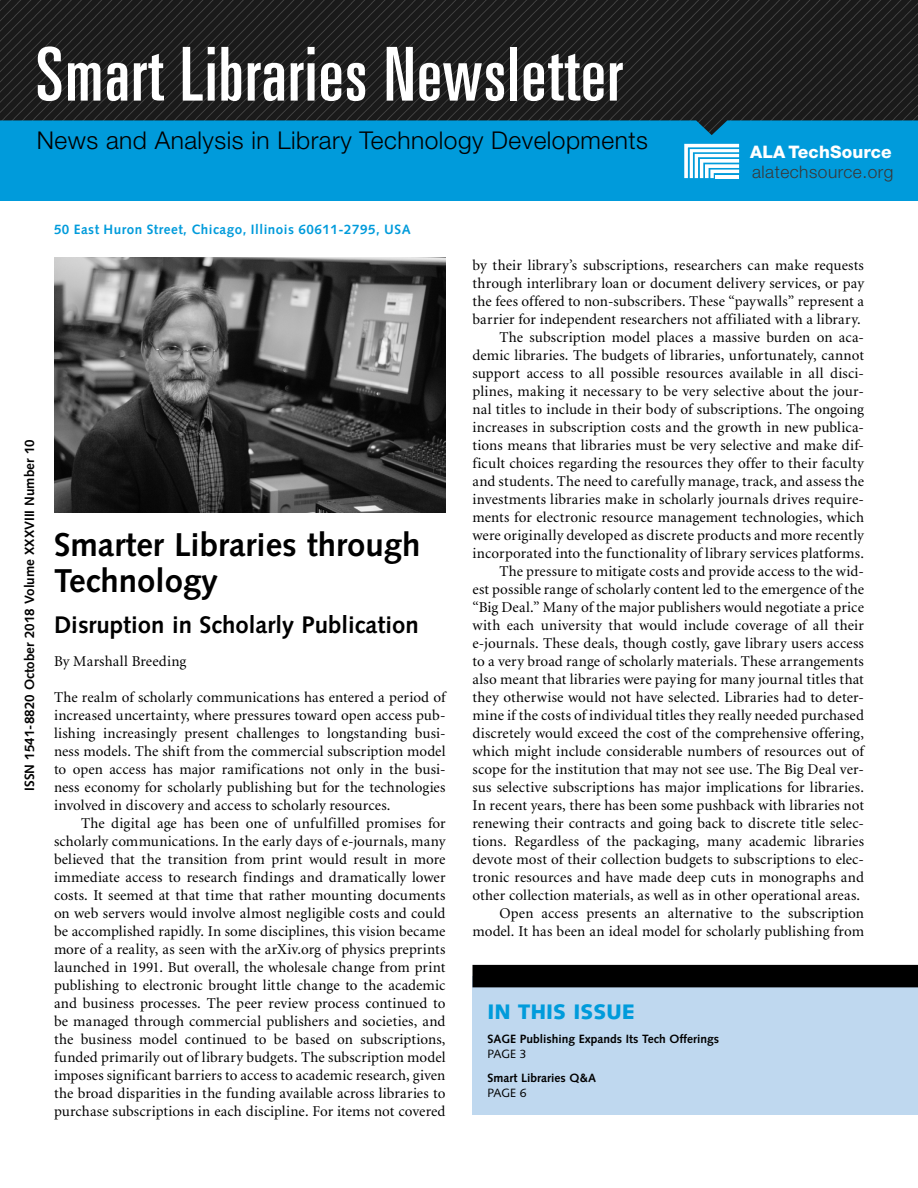
<style>
.page{position:relative;width:918px;height:1188px;background:#fff}
.page>*{position:absolute;margin:0;border:0;box-sizing:border-box;transform-origin:0 0}
.t1{font:ultra-condensed 74.4px "Univers LT Std";letter-spacing:.02em;color:#fff}
.Title_front_page{font:700 33px/36px "Syntax";color:#000}
.t2{font:300 24.6px "Helvetica Neue";letter-spacing:.02em;color:#000}
.Subtitle_front_page{font:700 24px "Syntax";color:#000}
.TOC_head{font:900 21px "Syntax";color:#009bdb}
.t3{font:300 17.25px "Helvetica Neue";letter-spacing:.03em;color:#383839}
.t4{font:800 17.25px "Helvetica Neue";letter-spacing:.01em;color:#fff}
.Text{font:15px/18px "Minion";letter-spacing:.01em;color:#000;text-align:justify}
.Text_no_indent{font:15px/18px "Minion";letter-spacing:.01em;color:#000;text-align:justify}
.Author{font:15px "Minion";letter-spacing:.01em;color:#000}
.t5{font:700 13.5px "Syntax";letter-spacing:.035em;color:#009bdb}
.t6{font:700 13.5px "Syntax";color:#000}
.TOC_title{font:700 12px "Syntax";color:#000}
.TOC_page_number{font:12px "Syntax";color:#000}
</style>
<div class="page">
<div style="left:0;top:0;width:918px;height:201px;background:#009bdb"></div>
<img style="left:0;top:0;width:918px;height:135px">
<svg style="left:684px;top:144px;width:55px;height:34px"></svg>
<hr style="left:716px;top:175px;width:23px;height:3px;background:#fff">
<img style="left:54px;top:258px;width:391px;height:255px">
<div style="left:472px;top:976px;width:446px;height:139px;background:#bfd8ef"></div>
<div style="left:472px;top:965px;width:446px;height:22px;background:#000"></div>
<h1 class="t1" style="left:36px;top:32px;width:588px">Smart Libraries Newsletter</h1>
<h3 class="t2" style="left:37px;top:126px;width:613px">News and Analysis in Library Technology Developments</h3>
<p class="t5" style="left:54px;top:221px;width:358px">50 East Huron Street, Chicago, Illinois 60611-2795, USA</p>
<p class="t4" style="left:750px;top:142px;width:143px">ALA TechSource</p>
<p class="t3" style="left:752px;top:161px;width:143px">alatechsource.org</p>
<p class="t6" style="left:22px;top:791px;width:353px;rotate:-90deg">ISSN 1541-8820 October 2018 Volume XXXVIII Number 10</p>
<p class="Title_front_page" style="left:54px;top:527px;width:368px">Smarter Libraries through<br>Technology</p>
<p class="Subtitle_front_page" style="left:54px;top:611px;width:366px">Disruption in Scholarly Publication</p>
<p class="Author" style="left:54px;top:654px;width:134px">By Marshall Breeding</p>
<p class="Text_no_indent" style="left:54px;top:689px;width:393px">The realm of scholarly communications has entered a period of increased uncertainty, where pressures toward open access pub&shy;lishing increasingly present challenges to longstanding busi&shy;ness models. The shift from the commercial subscription model to open access has major ramifications not only in the busi&shy;ness economy for scholarly publishing but for the technologies involved in discovery and access to scholarly resources.</p>
<p class="Text" style="left:54px;top:815px;width:393px;text-indent:27px">The digital age has been one of unfulfilled promises for scholarly communications. In the early days of e-journals, many believed that the transition from print would result in more immediate access to research findings and dramatically lower costs. It seemed at that time that rather mounting documents on web servers would involve almost negligible costs and could be accomplished rapidly. In some disciplines, this vision became more of a reality, as seen with the arXiv.org of physics preprints launched in 1991. But overall, the wholesale change from print publishing to electronic brought little change to the academic and business processes. The peer review process continued to be managed through commercial publishers and societies, and the business model continued to be based on subscriptions, funded primarily out of library budgets. The subscription model imposes significant barriers to access to academic research, given the broad disparities in the funding available across libraries to purchase subscriptions in each discipline. For items not covered</p>
<p class="Text" style="left:472px;top:257px;width:393px">by their library’s subscriptions, researchers can make requests through interlibrary loan or document delivery services, or pay the fees offered to non-subscribers. These “paywalls” represent a barrier for independent researchers not affiliated with a library.</p>
<p class="Text" style="left:472px;top:329px;width:393px;text-indent:27px">The subscription model places a massive burden on aca&shy;demic libraries. The budgets of libraries, unfortunately, cannot support access to all possible resources available in all disci&shy;plines, making it necessary to be very selective about the jour&shy;nal titles to include in their body of subscriptions. The ongoing increases in subscription costs and the growth in new publica&shy;tions means that libraries must be very selective and make dif&shy;ficult choices regarding the resources they offer to their faculty and students. The need to carefully manage, track, and assess the investments libraries make in scholarly journals drives require&shy;ments for electronic resource management technologies, which were originally developed as discrete products and more recently incorporated into the functionality of library services platforms.</p>
<p class="Text" style="left:472px;top:563px;width:393px;text-indent:27px">The pressure to mitigate costs and provide access to the wid&shy;est possible range of scholarly content led to the emergence of the “Big Deal.” Many of the major publishers would negotiate a price with each university that would include coverage of all their e-journals. These deals, though costly, gave library users access to a very broad range of scholarly materials. These arrangements also meant that libraries were paying for many journal titles that they otherwise would not have selected. Libraries had to deter&shy;mine if the costs of individual titles they really needed purchased discretely would exceed the cost of the comprehensive offering, which might include considerable numbers of resources out of scope for the institution that may not see use. The Big Deal ver&shy;sus selective subscriptions has major implications for libraries.<br>In recent years, there has been some pushback with libraries not renewing their contracts and going back to discrete title selec&shy;tions. Regardless of the packaging, many academic libraries devote most of their collection budgets to subscriptions to elec&shy;tronic resources and have made deep cuts in monographs and other collection materials, as well as in other operational areas.</p>
<p class="Text" style="left:472px;top:905px;width:393px;text-align:right">Open access presents an alternative to the subscription model. It has been an ideal model for scholarly publishing from</p>
<p class="TOC_head" style="left:488px;top:999px;width:149px">IN THIS ISSUE</p>
<p class="TOC_title" style="left:488px;top:1032px;width:233px">SAGE Publishing Expands Its Tech Offerings</p>
<p class="TOC_page_number" style="left:488px;top:1047px;width:41px">PAGE 3</p>
<p class="TOC_title" style="left:488px;top:1071px;width:110px">Smart Libraries Q&amp;A</p>
<p class="TOC_page_number" style="left:488px;top:1086px;width:41px">PAGE 6</p>
</div>
